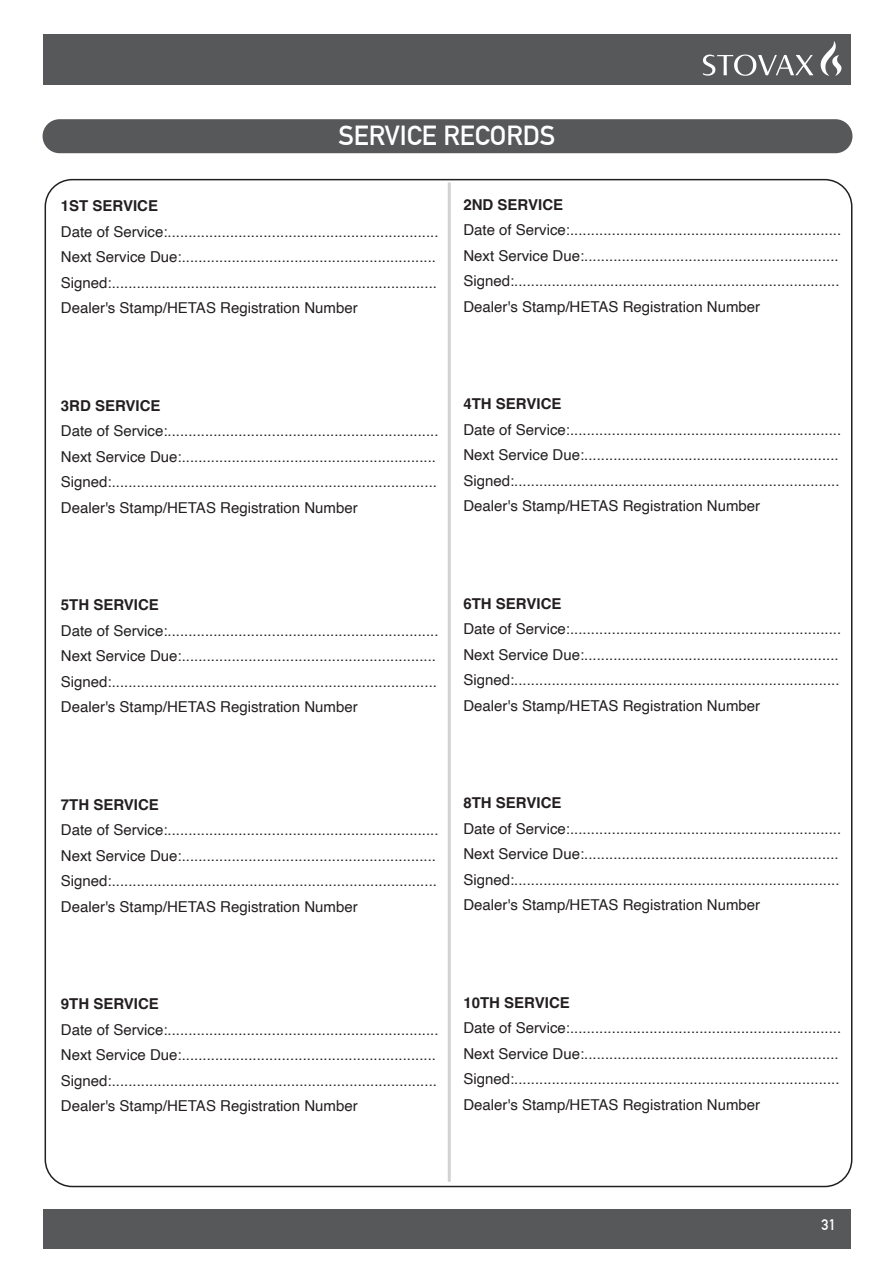
<style>
.page{position:relative;width:893px;height:1263px;background:#fff}
.page>*{position:absolute;margin:0;border:0;box-sizing:border-box;transform-origin:0 0}
.t1{font:700 27px "DIN Alternate";color:#fff}
.t2{font:15px "Helvetica";color:#231f20}
.t3{font:700 15px "Helvetica";color:#231f20}
.t4{font:700 15px "DIN Alternate";color:#fff}
</style>
<div class="page">
<div style="left:43px;top:35px;width:807px;height:50px;background:#57585a"></div>
<div style="left:44px;top:1209px;width:807px;height:39px;background:#57585a"></div>
<img style="left:821px;top:41px;width:13px;height:35px">
<hr style="left:448px;top:182px;width:3px;height:1000px;background:#d1d2d4">
<div style="left:43px;top:119px;width:809px;height:34px;background:#57585a;border-radius:17px"></div>
<p class="t1" style="left:338px;top:115px;width:218px">SERVICE RECORDS</p>
<p class="t3" style="left:61px;top:197px;width:99px">1ST SERVICE</p>
<p class="t2" style="left:61px;top:220px;width:379px">Date of Service:.................................................................</p>
<p class="t2" style="left:61px;top:245px;width:377px">Next Service Due:.............................................................</p>
<p class="t2" style="left:61px;top:271px;width:378px">Signed:..............................................................................</p>
<p class="t2" style="left:61px;top:296px;width:298px">Dealer's Stamp/HETAS Registration Number</p>
<p class="t3" style="left:463px;top:195px;width:101px">2ND SERVICE</p>
<p class="t2" style="left:463px;top:218px;width:379px">Date of Service:.................................................................</p>
<p class="t2" style="left:463px;top:244px;width:377px">Next Service Due:.............................................................</p>
<p class="t2" style="left:463px;top:269px;width:378px">Signed:..............................................................................</p>
<p class="t2" style="left:463px;top:295px;width:298px">Dealer's Stamp/HETAS Registration Number</p>
<p class="t3" style="left:61px;top:396px;width:101px">3RD SERVICE</p>
<p class="t2" style="left:61px;top:419px;width:379px">Date of Service:.................................................................</p>
<p class="t2" style="left:61px;top:445px;width:377px">Next Service Due:.............................................................</p>
<p class="t2" style="left:61px;top:470px;width:378px">Signed:..............................................................................</p>
<p class="t2" style="left:61px;top:496px;width:298px">Dealer's Stamp/HETAS Registration Number</p>
<p class="t3" style="left:463px;top:395px;width:100px">4TH SERVICE</p>
<p class="t2" style="left:463px;top:418px;width:379px">Date of Service:.................................................................</p>
<p class="t2" style="left:463px;top:443px;width:377px">Next Service Due:.............................................................</p>
<p class="t2" style="left:463px;top:469px;width:378px">Signed:..............................................................................</p>
<p class="t2" style="left:463px;top:494px;width:298px">Dealer's Stamp/HETAS Registration Number</p>
<p class="t3" style="left:61px;top:596px;width:100px">5TH SERVICE</p>
<p class="t2" style="left:61px;top:619px;width:379px">Date of Service:.................................................................</p>
<p class="t2" style="left:61px;top:644px;width:377px">Next Service Due:.............................................................</p>
<p class="t2" style="left:61px;top:670px;width:378px">Signed:..............................................................................</p>
<p class="t2" style="left:61px;top:695px;width:298px">Dealer's Stamp/HETAS Registration Number</p>
<p class="t3" style="left:463px;top:594px;width:100px">6TH SERVICE</p>
<p class="t2" style="left:463px;top:617px;width:379px">Date of Service:.................................................................</p>
<p class="t2" style="left:463px;top:643px;width:377px">Next Service Due:.............................................................</p>
<p class="t2" style="left:463px;top:668px;width:378px">Signed:..............................................................................</p>
<p class="t2" style="left:463px;top:694px;width:298px">Dealer's Stamp/HETAS Registration Number</p>
<p class="t3" style="left:61px;top:795px;width:100px">7TH SERVICE</p>
<p class="t2" style="left:61px;top:818px;width:379px">Date of Service:.................................................................</p>
<p class="t2" style="left:61px;top:844px;width:377px">Next Service Due:.............................................................</p>
<p class="t2" style="left:61px;top:869px;width:378px">Signed:..............................................................................</p>
<p class="t2" style="left:61px;top:895px;width:298px">Dealer's Stamp/HETAS Registration Number</p>
<p class="t3" style="left:463px;top:794px;width:100px">8TH SERVICE</p>
<p class="t2" style="left:463px;top:817px;width:379px">Date of Service:.................................................................</p>
<p class="t2" style="left:463px;top:842px;width:377px">Next Service Due:.............................................................</p>
<p class="t2" style="left:463px;top:868px;width:378px">Signed:..............................................................................</p>
<p class="t2" style="left:463px;top:893px;width:298px">Dealer's Stamp/HETAS Registration Number</p>
<p class="t3" style="left:61px;top:995px;width:100px">9TH SERVICE</p>
<p class="t2" style="left:61px;top:1018px;width:379px">Date of Service:.................................................................</p>
<p class="t2" style="left:61px;top:1043px;width:377px">Next Service Due:.............................................................</p>
<p class="t2" style="left:61px;top:1069px;width:378px">Signed:..............................................................................</p>
<p class="t2" style="left:61px;top:1094px;width:298px">Dealer's Stamp/HETAS Registration Number</p>
<p class="t3" style="left:463px;top:993px;width:108px">10TH SERVICE</p>
<p class="t2" style="left:463px;top:1016px;width:379px">Date of Service:.................................................................</p>
<p class="t2" style="left:463px;top:1042px;width:377px">Next Service Due:.............................................................</p>
<p class="t2" style="left:463px;top:1067px;width:378px">Signed:..............................................................................</p>
<p class="t2" style="left:463px;top:1093px;width:298px">Dealer's Stamp/HETAS Registration Number</p>
<p class="t4" style="left:821px;top:1213px;width:16px">31</p>
</div>
